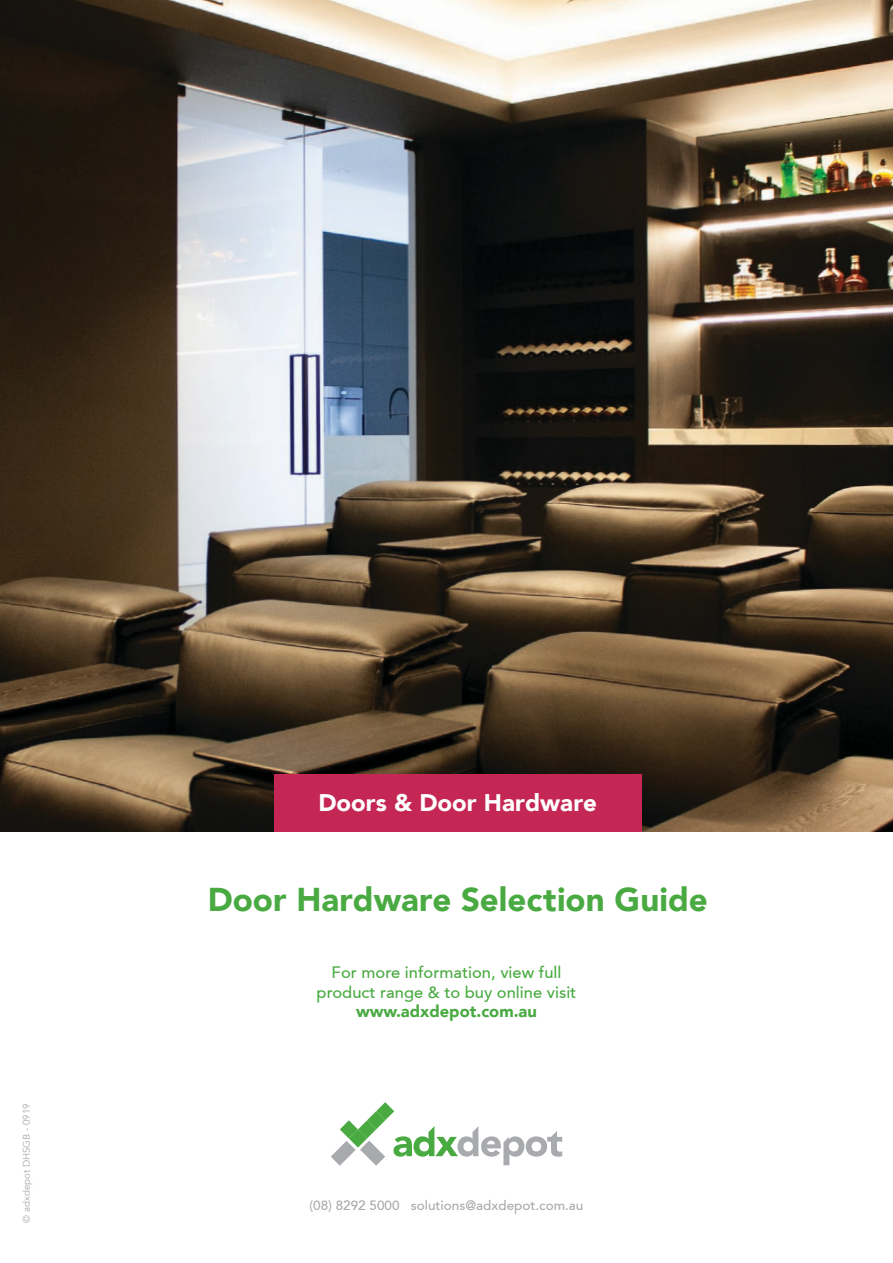
<style>
.page{position:relative;width:893px;height:1263px;background:#fff}
.page>*{position:absolute;margin:0;border:0;box-sizing:border-box;transform-origin:0 0}
.t1{font:900 33px "Avenir 95";color:#4aaa42}
.t2{font:900 24px "Avenir 95";color:#fff}
.t3{font:500 16.5px/19.8px "Avenir 65";color:#4aaa42;text-align:center}
.t4{font:900 16.5px "Avenir";color:#4aaa42}
.t5{font:500 13.5px "Avenir 65";color:#a8aaad}
.t6{font:9.75px "Avenir";color:#a8aaad}
</style>
<div class="page">
<img style="left:0;top:0;width:893px;height:831px">
<svg style="left:331px;top:1102px;width:231px;height:64px"></svg>
<div style="left:274px;top:774px;width:368px;height:57px;background:#c52755"></div>
<p class="t6" style="left:22px;top:1222px;width:121px;rotate:-90deg">© adxdepot DHSGB - 0919</p>
<h2 class="t2" style="left:318px;top:793px;width:280px">Doors &amp; Door Hardware</h2>
<h1 class="t1" style="left:208px;top:885px;width:501px">Door Hardware Selection Guide</h1>
<p class="t3" style="left:317px;top:964px;width:261px">For more information, view full product range &amp; to buy online visit</p>
<p class="t4" style="left:356px;top:1005px;width:182px">www.adxdepot.com.au</p>
<p class="t5" style="left:309px;top:1199px;width:275px">(08) 8292 5000 solutions@adxdepot.com.au</p>
</div>
